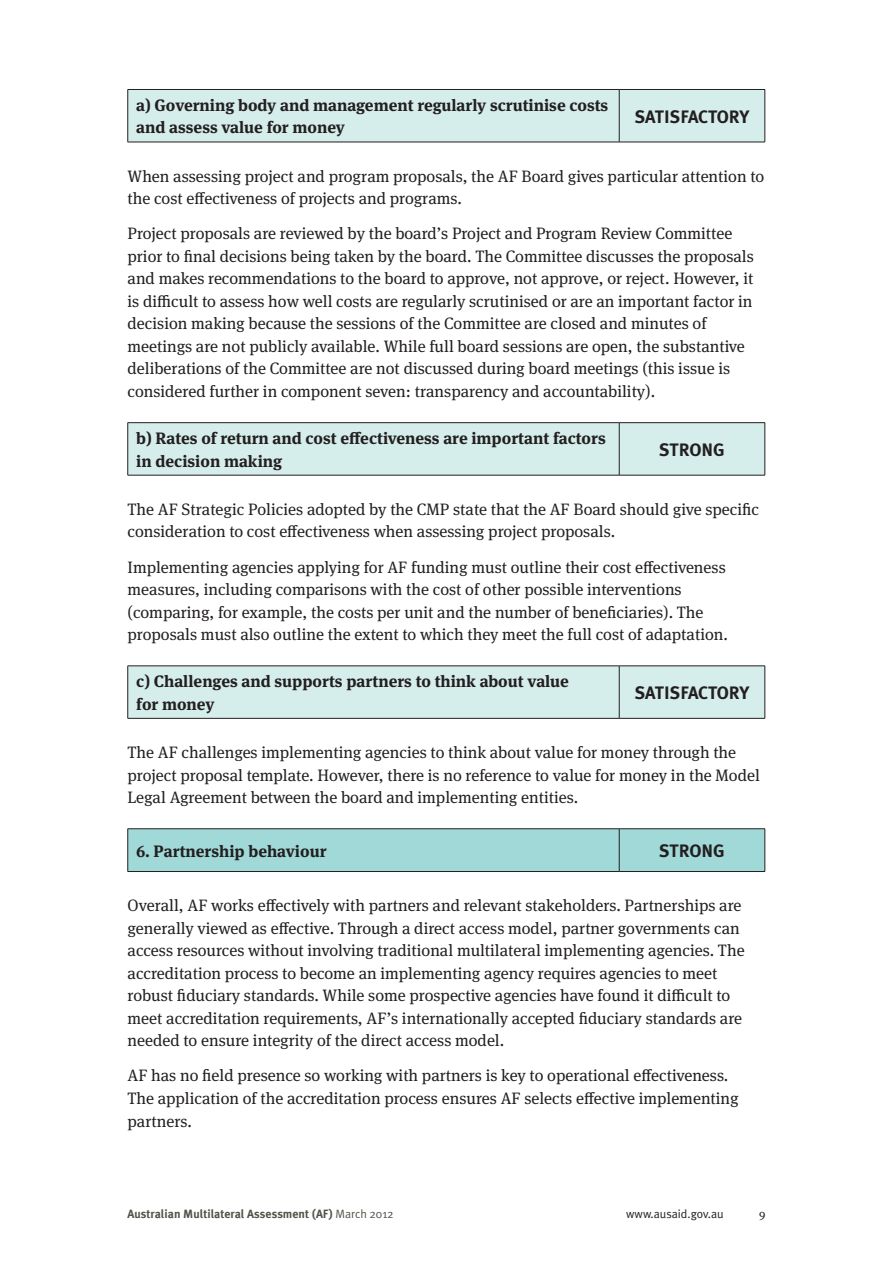
<style>
.page{position:relative;width:893px;height:1263px;background:#fff}
.page>*{position:absolute;margin:0;border:0;box-sizing:border-box;transform-origin:0 0}
._08bbbb_RIGHT_COLUMN{font:700 18px "Meta Plus";color:#231f20}
._04__BODY_TEXT{font:16.5px/22.5px "Meta Serif OT";color:#231f20}
._04__BODY_TEXT-2{font:700 16.5px/22.5px "Meta Serif OT";color:#231f20}
.t1{font:700 12px "Meta Plus";color:#53534a}
.t2{font:12px "Meta Plus Normal";color:#231f20}
.t3{font:12px "Meta Serif OT";color:#231f20}
.s1{font-family:"Meta Plus Normal";font-weight:400}
</style>
<div class="page">
<div style="left:128px;top:90px;width:637px;height:52px;background:#d5edeb"></div>
<hr style="left:128px;top:89px;width:491px;height:1px;background:#231f20">
<hr style="left:619px;top:89px;width:146px;height:1px;background:#231f20">
<hr style="left:619px;top:90px;width:1px;height:52px;background:#231f20">
<hr style="left:128px;top:142px;width:491px;height:1px;background:#231f20">
<hr style="left:619px;top:142px;width:146px;height:1px;background:#231f20">
<hr style="left:127px;top:90px;width:1px;height:52px;background:#231f20">
<hr style="left:765px;top:90px;width:1px;height:52px;background:#231f20">
<div style="left:128px;top:423px;width:637px;height:52px;background:#d5edeb"></div>
<hr style="left:128px;top:422px;width:491px;height:1px;background:#231f20">
<hr style="left:619px;top:422px;width:146px;height:1px;background:#231f20">
<hr style="left:619px;top:423px;width:1px;height:52px;background:#231f20">
<hr style="left:128px;top:475px;width:491px;height:1px;background:#231f20">
<hr style="left:619px;top:475px;width:146px;height:1px;background:#231f20">
<hr style="left:127px;top:423px;width:1px;height:52px;background:#231f20">
<hr style="left:765px;top:423px;width:1px;height:52px;background:#231f20">
<div style="left:128px;top:667px;width:637px;height:51px;background:#d5edeb"></div>
<hr style="left:128px;top:666px;width:491px;height:1px;background:#231f20">
<hr style="left:619px;top:666px;width:146px;height:1px;background:#231f20">
<hr style="left:619px;top:666px;width:1px;height:52px;background:#231f20">
<hr style="left:128px;top:718px;width:491px;height:1px;background:#231f20">
<hr style="left:619px;top:718px;width:146px;height:1px;background:#231f20">
<hr style="left:127px;top:666px;width:1px;height:52px;background:#231f20">
<hr style="left:765px;top:666px;width:1px;height:52px;background:#231f20">
<div style="left:128px;top:829px;width:637px;height:42px;background:#a0d9d7"></div>
<hr style="left:128px;top:828px;width:491px;height:1px;background:#231f20">
<hr style="left:619px;top:828px;width:146px;height:1px;background:#231f20">
<hr style="left:619px;top:829px;width:1px;height:42px;background:#231f20">
<hr style="left:128px;top:871px;width:491px;height:1px;background:#231f20">
<hr style="left:619px;top:871px;width:146px;height:1px;background:#231f20">
<hr style="left:127px;top:829px;width:1px;height:42px;background:#231f20">
<hr style="left:765px;top:829px;width:1px;height:42px;background:#231f20">
<p class="_04__BODY_TEXT-2" style="left:136px;top:94px;width:474px">a) Governing body and management regularly scrutinise costs and assess value for money</p>
<p class="_08bbbb_RIGHT_COLUMN" style="left:635px;top:106px;width:116px">SATISFACTORY</p>
<p class="_04__BODY_TEXT" style="left:128px;top:165px;width:638px">When assessing project and program proposals, the AF Board gives particular attention to the cost effectiveness of projects and programs.</p>
<p class="_04__BODY_TEXT" style="left:128px;top:223px;width:628px">Project proposals are reviewed by the board’s Project and Program Review Committee prior to final decisions being taken by the board. The Committee discusses the proposals and makes recommendations to the board to approve, not approve, or reject. However, it is difficult to assess how well costs are regularly scrutinised or are an important factor in decision making because the sessions of the Committee are closed and minutes of meetings are not publicly available. While full board sessions are open, the substantive deliberations of the Committee are not discussed during board meetings (this issue is considered further in component seven: transparency and accountability).</p>
<p class="_04__BODY_TEXT-2" style="left:136px;top:427px;width:471px">b) Rates of return and cost effectiveness are important factors in decision making</p>
<p class="_08bbbb_RIGHT_COLUMN" style="left:659px;top:439px;width:67px">STRONG</p>
<p class="_04__BODY_TEXT" style="left:128px;top:498px;width:633px">The AF Strategic Policies adopted by the CMP state that the AF Board should give specific consideration to cost effectiveness when assessing project proposals.</p>
<p class="_04__BODY_TEXT" style="left:128px;top:556px;width:602px">Implementing agencies applying for AF funding must outline their cost effectiveness measures, including comparisons with the cost of other possible interventions (comparing, for example, the costs per unit and the number of beneficiaries). The proposals must also outline the extent to which they meet the full cost of adaptation.</p>
<p class="_04__BODY_TEXT-2" style="left:136px;top:670px;width:434px">c) Challenges and supports partners to think about value for money</p>
<p class="_08bbbb_RIGHT_COLUMN" style="left:635px;top:682px;width:116px">SATISFACTORY</p>
<p class="_04__BODY_TEXT" style="left:128px;top:741px;width:634px">The AF challenges implementing agencies to think about value for money through the project proposal template. However, there is no reference to value for money in the Model<br>Legal Agreement between the board and implementing entities.</p>
<p class="_04__BODY_TEXT-2" style="left:136px;top:840px;width:192px">6. Partnership behaviour</p>
<p class="_08bbbb_RIGHT_COLUMN" style="left:659px;top:840px;width:67px">STRONG</p>
<p class="_04__BODY_TEXT" style="left:128px;top:895px;width:619px">Overall, AF works effectively with partners and relevant stakeholders. Partnerships are generally viewed as effective. Through a direct access model, partner governments can access resources without involving traditional multilateral implementing agencies. The accreditation process to become an implementing agency requires agencies to meet robust fiduciary standards. While some prospective agencies have found it difficult to meet accreditation requirements, AF’s internationally accepted fiduciary standards are needed to ensure integrity of the direct access model.</p>
<p class="_04__BODY_TEXT" style="left:128px;top:1065px;width:613px">AF has no field presence so working with partners is key to operational effectiveness.<br>The application of the accreditation process ensures AF selects effective implementing partners.</p>
<p class="t1" style="left:128px;top:1207px;width:268px">Australian Multilateral Assessment (AF) <span class="s1">March 2012</span></p>
<p class="t2" style="left:626px;top:1207px;width:99px">www.ausaid.gov.au</p>
<p class="t3" style="left:759px;top:1207px;width:8px">9</p>
</div>
